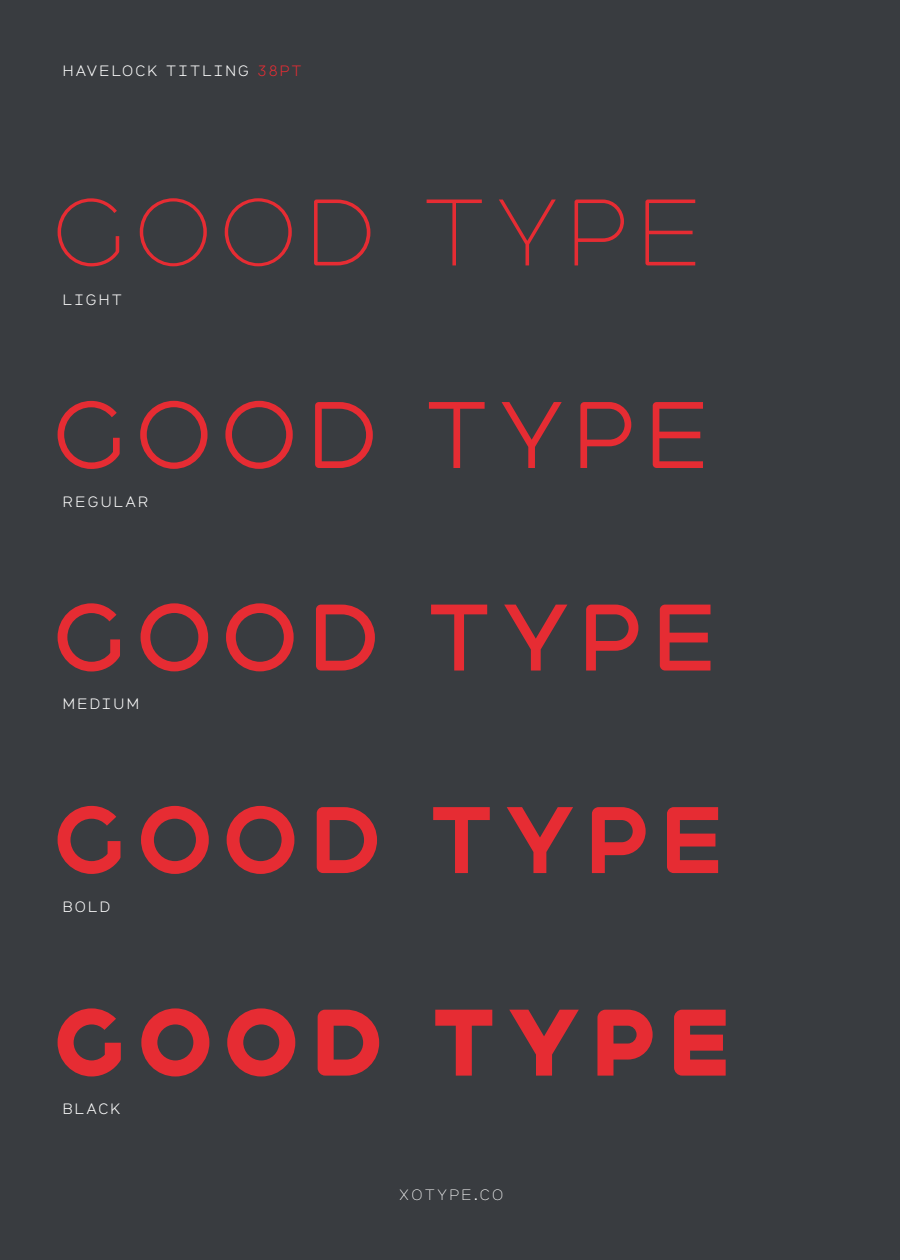
<style>
.page{position:relative;width:900px;height:1260px;background:#393c40}
.page>*{position:absolute;margin:0;border:0;box-sizing:border-box;transform-origin:0 0}
.t1{font:300 95px "Havelock Titling";letter-spacing:-.045em;color:#e62c33}
.t2{font:95px "Havelock Titling";letter-spacing:-.045em;color:#e62c33}
.t3{font:500 95px "Havelock Titling";letter-spacing:-.045em;color:#e62c33}
.t4{font:700 95px "Havelock Titling";letter-spacing:-.045em;color:#e62c33}
.t5{font:900 95px "Havelock Titling";letter-spacing:-.045em;color:#e62c33}
.t6{font:15px "Citrine";letter-spacing:.1em;color:#fff}
.t7{font:300 15px "Citrine";letter-spacing:.1em;color:#fff}
.s1{color:#e62c33}
</style>
<div class="page">
<p class="t6" style="left:63px;top:60px;width:241px">HAVELOCK TITLING <span class="s1">38PT</span></p>
<h1 class="t1" style="left:45px;top:154px;width:666px">GOOD TYPE</h1>
<p class="t6" style="left:63px;top:288px;width:61px">LIGHT</p>
<h1 class="t2" style="left:45px;top:357px;width:674px">GOOD TYPE</h1>
<p class="t6" style="left:63px;top:490px;width:87px">REGULAR</p>
<h1 class="t3" style="left:45px;top:559px;width:681px">GOOD TYPE</h1>
<p class="t6" style="left:63px;top:692px;width:78px">MEDIUM</p>
<h1 class="t4" style="left:45px;top:762px;width:689px">GOOD TYPE</h1>
<p class="t6" style="left:63px;top:895px;width:49px">BOLD</p>
<h1 class="t5" style="left:45px;top:964px;width:696px">GOOD TYPE</h1>
<p class="t6" style="left:63px;top:1097px;width:60px">BLACK</p>
<p class="t7" style="left:399px;top:1184px;width:106px">XOTYPE.CO</p>
</div>
